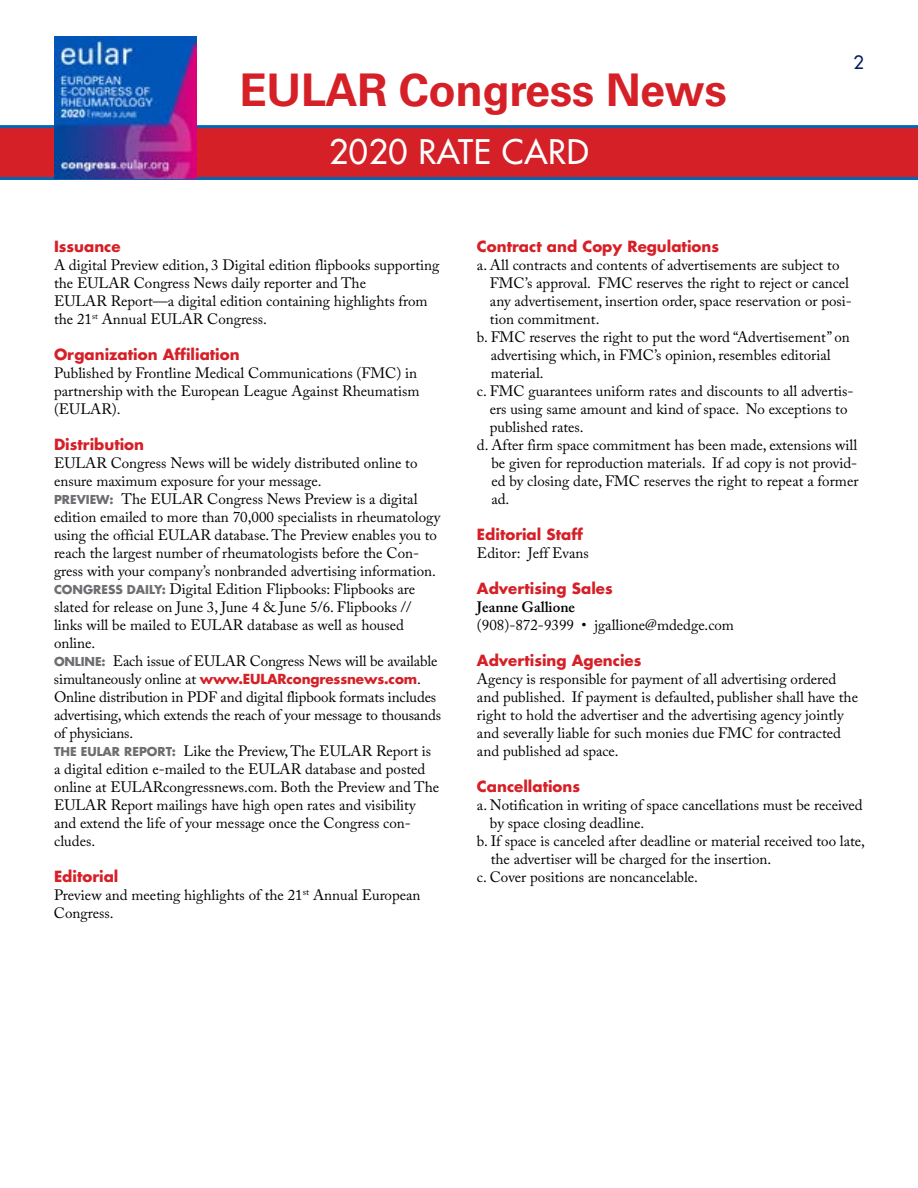
<style>
.page{position:relative;width:918px;height:1188px;background:#fff}
.page>*{position:absolute;margin:0;border:0;box-sizing:border-box;transform-origin:0 0}
.t1{font:700 45px "Univers LT Std";letter-spacing:-.01em;color:#d52027}
.t2{font:500 33px "Futura Std";letter-spacing:.02em;color:#fff}
.t3{font:500 18px "Futura Std";color:#071f5d}
.t4{font:15px/18px "Adobe Caslon Pro";color:#000}
.t5{font:700 15px "Futura Std";color:#d52027}
.t6{font:600 15px "Adobe Caslon Pro";color:#000}
.t7{font:700 13.5px "Futura Std";letter-spacing:-.01em;color:#d52027}
.s1{font-family:"Futura Std";font-weight:700;font-size:12px;color:#6d6e71}
.s2{font-family:"Adobe Caslon Pro";font-weight:400;font-size:15px;color:#000}
</style>
<div class="page">
<svg style="left:0;top:125px;width:918px;height:55px;background:#be2736"></svg>
<img style="left:54px;top:37px;width:142px;height:142px">
<h1 class="t1" style="left:239px;top:63px;width:489px">EULAR Congress News</h1>
<h2 class="t2" style="left:329px;top:132px;width:261px">2020 RATE CARD</h2>
<p class="t3" style="left:854px;top:51px;width:12px">2</p>
<p class="t5" style="left:54px;top:236px;width:68px">Issuance</p>
<p class="t4" style="left:54px;top:256px;width:387px">A digital Preview edition, 3 Digital edition flipbooks supporting the EULAR Congress News daily reporter and The<br>EULAR Report—a digital edition containing highlights from the 21<sup>st</sup> Annual EULAR Congress.</p>
<p class="t5" style="left:54px;top:344px;width:187px">Organization Affiliation</p>
<p class="t4" style="left:54px;top:364px;width:367px">Published by Frontline Medical Communications (FMC) in partnership with the European League Against Rheumatism (EULAR).</p>
<p class="t5" style="left:54px;top:434px;width:92px">Distribution</p>
<p class="t4" style="left:54px;top:454px;width:388px">EULAR Congress News will be widely distributed online to ensure maximum exposure for your message.<br><span class="s1">PREVIEW:</span> The EULAR Congress News Preview is a digital edition emailed to more than 70,000 specialists in rheumatology using the official EULAR database. The Preview enables you to reach the largest number of rheumatologists before the Con&shy;gress with your company’s nonbranded advertising information.<br><span class="s1">CONGRESS DAILY:</span> Digital Edition Flipbooks: Flipbooks are slated for release on June 3, June 4 &amp; June 5/6. Flipbooks // links will be mailed to EULAR database as well as housed online.<br><span class="s1">ONLINE:</span> Each issue of EULAR Congress News will be available</p>
<p class="t7" style="left:54px;top:670px;width:368px"><span class="s2">simultaneously online at</span> www.EULARcongressnews.com<span class="s2">.</span></p>
<p class="t4" style="left:54px;top:688px;width:389px">Online distribution in PDF and digital flipbook formats includes advertising, which extends the reach of your message to thousands of physicians.<br><span class="s1">THE EULAR REPORT:</span> Like the Preview, The EULAR Report is a digital edition e-mailed to the EULAR database and posted online at EULARcongressnews.com. Both the Preview and The EULAR Report mailings have high open rates and visibility and extend the life of your message once the Congress con&shy;cludes.</p>
<p class="t5" style="left:54px;top:866px;width:66px">Editorial</p>
<p class="t4" style="left:54px;top:886px;width:368px">Preview and meeting highlights of the 21<sup>st</sup> Annual European<br>Congress.</p>
<p class="t5" style="left:477px;top:236px;width:244px">Contract and Copy Regulations</p>
<p class="t4" style="left:477px;top:256px;width:364px">a. All contracts and contents of advertisements are subject to</p>
<p class="t4" style="left:490px;top:274px;width:361px">FMC’s approval. FMC reserves the right to reject or cancel</p>
<p class="t4" style="left:490px;top:292px;width:364px">any advertisement, insertion order, space reservation or posi-</p>
<p class="t4" style="left:490px;top:310px;width:111px">tion commitment.</p>
<p class="t4" style="left:477px;top:328px;width:374px">b. FMC reserves the right to put the word “Advertisement” on</p>
<p class="t4" style="left:491px;top:346px;width:341px">advertising which, in FMC’s opinion, resembles editorial</p>
<p class="t4" style="left:491px;top:364px;width:54px">material.</p>
<p class="t4" style="left:477px;top:382px;width:378px">c. FMC guarantees uniform rates and discounts to all advertis-</p>
<p class="t4" style="left:490px;top:400px;width:359px">ers using same amount and kind of space. No exceptions to</p>
<p class="t4" style="left:490px;top:418px;width:96px">published rates.</p>
<p class="t4" style="left:477px;top:436px;width:382px">d. After firm space commitment has been made, extensions will</p>
<p class="t4" style="left:491px;top:454px;width:367px">be given for reproduction materials. If ad copy is not provid-</p>
<p class="t4" style="left:491px;top:472px;width:369px">ed by closing date, FMC reserves the right to repeat a former</p>
<p class="t4" style="left:491px;top:490px;width:19px">ad.</p>
<p class="t5" style="left:477px;top:524px;width:108px">Editorial Staff</p>
<p class="t4" style="left:477px;top:544px;width:113px">Editor: Jeff Evans</p>
<p class="t5" style="left:477px;top:578px;width:137px">Advertising Sales</p>
<p class="t6" style="left:477px;top:598px;width:100px">Jeanne Gallione</p>
<p class="t4" style="left:477px;top:616px;width:259px">(908)-872-9399 • jgallione@mdedge.com</p>
<p class="t5" style="left:477px;top:650px;width:166px">Advertising Agencies</p>
<p class="t4" style="left:477px;top:670px;width:383px">Agency is responsible for payment of all advertising ordered and published. If payment is defaulted, publisher shall have the right to hold the advertiser and the advertising agency jointly and severally liable for such monies due FMC for contracted and published ad space.</p>
<p class="t5" style="left:477px;top:776px;width:105px">Cancellations</p>
<p class="t4" style="left:477px;top:796px;width:387px">a. Notification in writing of space cancellations must be received</p>
<p class="t4" style="left:490px;top:814px;width:156px">by space closing deadline.</p>
<p class="t4" style="left:477px;top:832px;width:390px">b. If space is canceled after deadline or material received too late,</p>
<p class="t4" style="left:491px;top:850px;width:282px">the advertiser will be charged for the insertion.</p>
<p class="t4" style="left:477px;top:868px;width:222px">c. Cover positions are noncancelable.</p>
</div>
